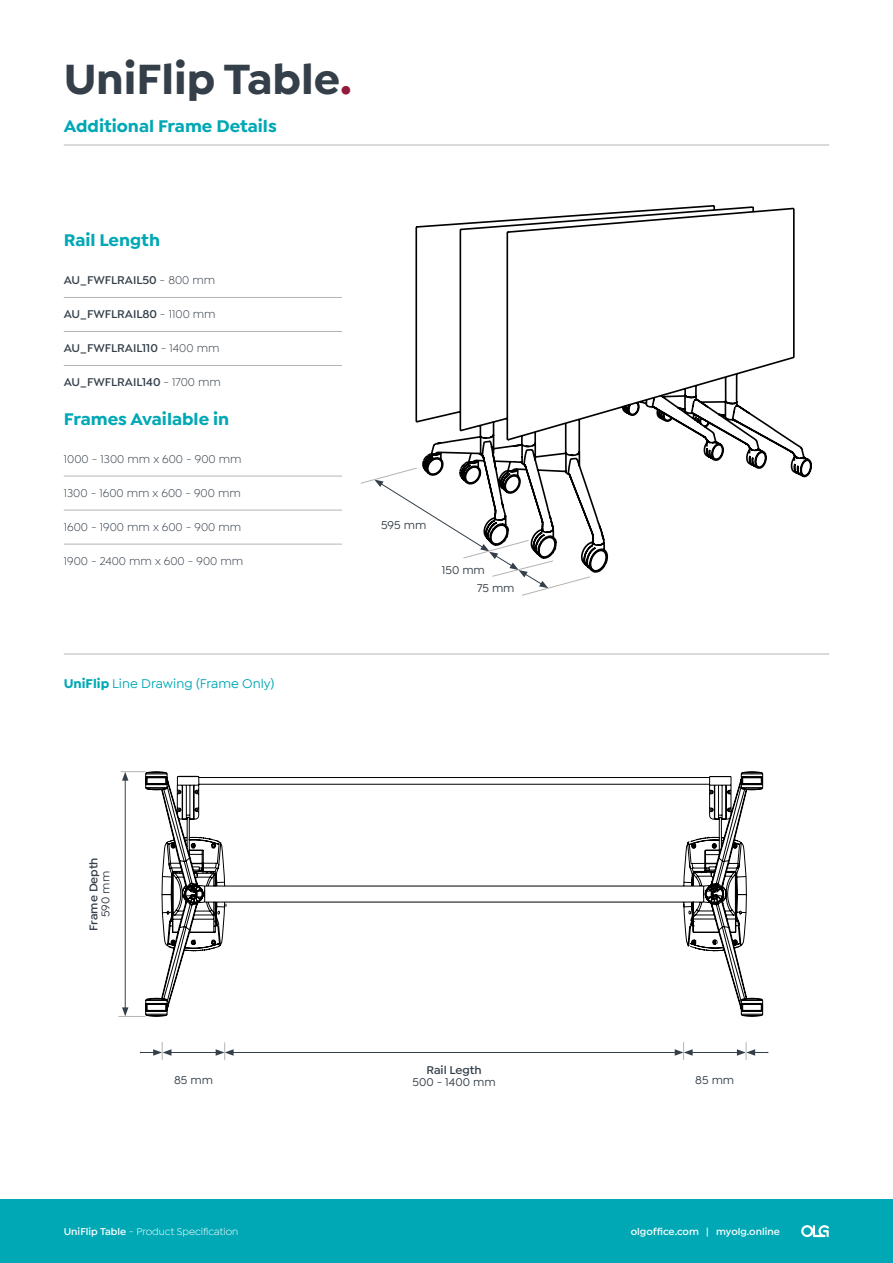
<style>
.page{position:relative;width:893px;height:1263px;background:#fff}
.page>*{position:absolute;margin:0;border:0;box-sizing:border-box;transform-origin:0 0}
.t1{font:700 45px "Isidora Sans";color:#343f49}
.t2{font:700 18px "Isidora Sans";color:#00a8b5}
.t3{font:500 13.5px "Isidora Sans";color:#00a8b5}
.t4{font:600 12px "Isidora Sans";color:#343f49}
.t5{font:12px "Isidora Sans";color:#343f49}
.t6{font:500 12px/18.1px "Isidora Sans";color:#343f49}
.t7{font:10.5px "Isidora Sans";color:#fff}
.t8{font:600 10.5px "Isidora Sans";color:#fff}
.s1{color:#931a3b}
.s2{font-weight:400}
.s3{font-weight:700}
.s4{font-weight:600}
</style>
<div class="page">
<hr style="left:64px;top:145px;width:765px;height:1px;background:#b3b4b2">
<hr style="left:231px;top:1052px;width:446px;height:1px;background:#343f49">
<hr style="left:169px;top:1052px;width:49px;height:1px;background:#343f49">
<svg style="left:216px;top:1042px;width:18px;height:18px"></svg>
<svg style="left:140px;top:1042px;width:31px;height:18px"></svg>
<hr style="left:690px;top:1052px;width:49px;height:1px;background:#343f49">
<svg style="left:675px;top:1042px;width:18px;height:18px"></svg>
<svg style="left:737px;top:1042px;width:32px;height:18px"></svg>
<svg style="left:64px;top:475px;width:278px;height:69px"></svg>
<hr style="left:64px;top:297px;width:278px;height:1px;background:#b3b4b2">
<hr style="left:64px;top:331px;width:278px;height:1px;background:#b3b4b2">
<hr style="left:64px;top:365px;width:278px;height:1px;background:#b3b4b2">
<hr style="left:64px;top:476px;width:278px;height:1px;background:#b3b4b2">
<hr style="left:64px;top:510px;width:278px;height:1px;background:#b3b4b2">
<hr style="left:64px;top:544px;width:278px;height:1px;background:#b3b4b2">
<hr style="left:125px;top:778px;width:1px;height:232px;background:#343f49">
<svg style="left:120px;top:771px;width:25px;height:10px"></svg>
<svg style="left:118px;top:1007px;width:27px;height:10px"></svg>
<hr style="left:64px;top:654px;width:765px;height:1px;background:#b3b4b2">
<svg style="left:145px;top:771px;width:618px;height:246px"></svg>
<svg style="left:415px;top:205px;width:397px;height:368px"></svg>
<svg style="left:360px;top:468px;width:231px;height:128px"></svg>
<div style="left:0;top:1199px;width:893px;height:64px;background:#00a8b5"></div>
<svg style="left:801px;top:1225px;width:28px;height:12px"></svg>
<h1 class="t1" style="left:64px;top:52px;width:290px">UniFlip Table<span class="s1">.</span></h1>
<h2 class="t2" style="left:64px;top:115px;width:215px">Additional Frame Details</h2>
<h2 class="t2" style="left:64px;top:229px;width:98px">Rail Length</h2>
<p class="t4" style="left:64px;top:273px;width:153px">AU_FWFLRAIL50 <span class="s2">- 800 mm</span></p>
<p class="t4" style="left:64px;top:307px;width:153px">AU_FWFLRAIL80 <span class="s2">- 1100 mm</span></p>
<p class="t4" style="left:64px;top:341px;width:157px">AU_FWFLRAIL110 <span class="s2">- 1400 mm</span></p>
<p class="t4" style="left:64px;top:375px;width:159px">AU_FWFLRAIL140 <span class="s2">- 1700 mm</span></p>
<h2 class="t2" style="left:64px;top:407px;width:167px">Frames Available in</h2>
<p class="t5" style="left:64px;top:452px;width:179px">1000 - 1300 mm x 600 - 900 mm</p>
<p class="t5" style="left:64px;top:486px;width:179px">1300 - 1600 mm x 600 - 900 mm</p>
<p class="t5" style="left:64px;top:520px;width:179px">1600 - 1900 mm x 600 - 900 mm</p>
<p class="t5" style="left:64px;top:554px;width:181px">1900 - 2400 mm x 600 - 900 mm</p>
<p class="t3" style="left:64px;top:676px;width:212px"><span class="s3">UniFlip</span> Line Drawing (Frame Only)</p>
<p class="t4" style="left:86px;top:931px;width:75px;rotate:-90deg">Frame Depth</p>
<p class="t6" style="left:96px;top:917px;width:48px;rotate:-90deg">590 mm</p>
<p class="t6" style="left:381px;top:516px;width:47px">595 mm</p>
<p class="t6" style="left:477px;top:561px;width:39px;text-indent:-35px">150 mm<br>75 mm</p>
<p class="t4" style="left:426px;top:1062px;width:57px">Rail Legth</p>
<p class="t6" style="left:413px;top:1072px;width:85px">500 - 1400 mm</p>
<p class="t6" style="left:174px;top:1071px;width:41px">85 mm</p>
<p class="t6" style="left:695px;top:1071px;width:41px">85 mm</p>
<p class="t7" style="left:64px;top:1225px;width:176px"><span class="s4">UniFlip Table</span> - Product Specification</p>
<p class="t8" style="left:631px;top:1225px;width:151px">olgoffice.com | myolg.online</p>
</div>
